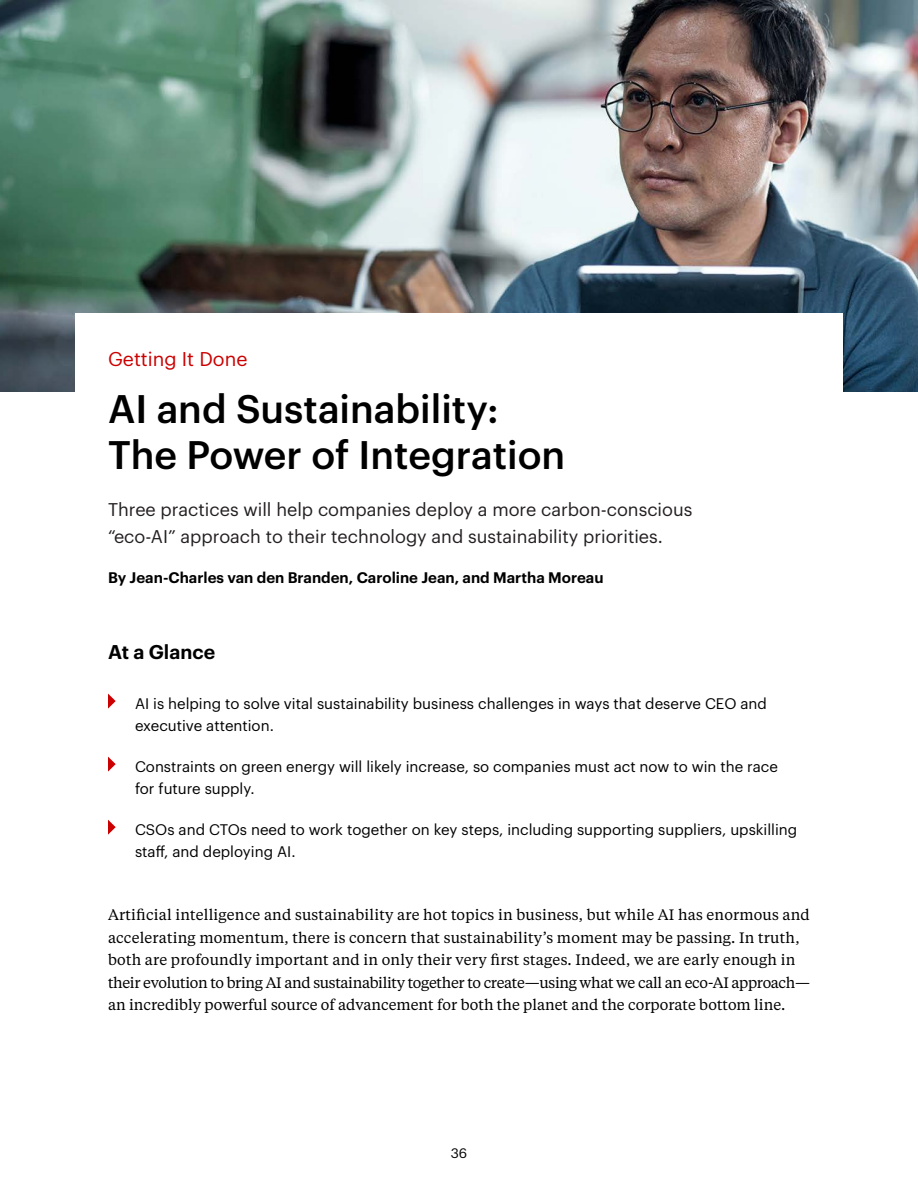
<style>
.page{position:relative;width:918px;height:1188px;background:#fff}
.page>*{position:absolute;margin:0;border:0;box-sizing:border-box;transform-origin:0 0}
.Article_Divider_Title{font:500 39px/46.5px "Graphik";color:#000}
.Article_Divider_-_Red_Chapter{font:19.5px "Graphik";color:#c00}
.Article_Divider_-_At_a_Glance{font:600 19.5px "Graphik";color:#000}
.Article_Divider_Subtitle{font:18px/27px "Graphik";color:#231f20}
.Body_Text{font:15px/22.5px "Tiempos Text";letter-spacing:.01em;color:#000}
.Executive_Summary_Body_Text{font:15px/22.5px "Graphik";color:#000}
.Subhead_2{font:600 15px "Graphik";color:#000}
.t1{font:13.5px "Graphik";color:#000}
</style>
<div class="page">
<img style="left:0;top:0;width:918px;height:391px">
<div style="left:75px;top:313px;width:768px;height:84px;background:#fff"></div>
<svg style="left:108px;top:694px;width:8px;height:15px"></svg>
<svg style="left:108px;top:757px;width:8px;height:15px"></svg>
<svg style="left:108px;top:820px;width:8px;height:15px"></svg>
<p class="Article_Divider_-_Red_Chapter" style="left:108px;top:345px;width:141px">Getting It Done</p>
<p class="Article_Divider_Title" style="left:108px;top:382px;width:459px">AI and Sustainability:<br>The Power of Integration</p>
<p class="Article_Divider_Subtitle" style="left:108px;top:494px;width:586px">Three practices will help companies deploy a more carbon-conscious “eco-AI” approach to their technology and sustainability priorities.</p>
<p class="Subhead_2" style="left:108px;top:566px;width:497px">By Jean-Charles van den Branden, Caroline Jean, and Martha Moreau</p>
<p class="Article_Divider_-_At_a_Glance" style="left:108px;top:637px;width:109px">At a Glance</p>
<p class="Executive_Summary_Body_Text" style="left:135px;top:691px;width:633px">AI is helping to solve vital sustainability business challenges in ways that deserve CEO and executive attention.</p>
<p class="Executive_Summary_Body_Text" style="left:135px;top:754px;width:644px">Constraints on green energy will likely increase, so companies must act now to win the race for future supply.</p>
<p class="Executive_Summary_Body_Text" style="left:135px;top:817px;width:664px">CSOs and CTOs need to work together on key steps, including supporting suppliers, upskilling staff, and deploying AI.</p>
<p class="Body_Text" style="left:108px;top:903px;width:704px">Artificial intelligence and sustainability are hot topics in business, but while AI has enormous and accelerating momentum, there is concern that sustainability’s moment may be passing. In truth, both are profoundly important and in only their very first stages. Indeed, we are early enough in their evolution to bring AI and sustainability together to create—using what we call an eco-AI approach— an incredibly powerful source of advancement for both the planet and the corporate bottom line.</p>
<p class="t1" style="left:451px;top:1143px;width:18px">36</p>
</div>
